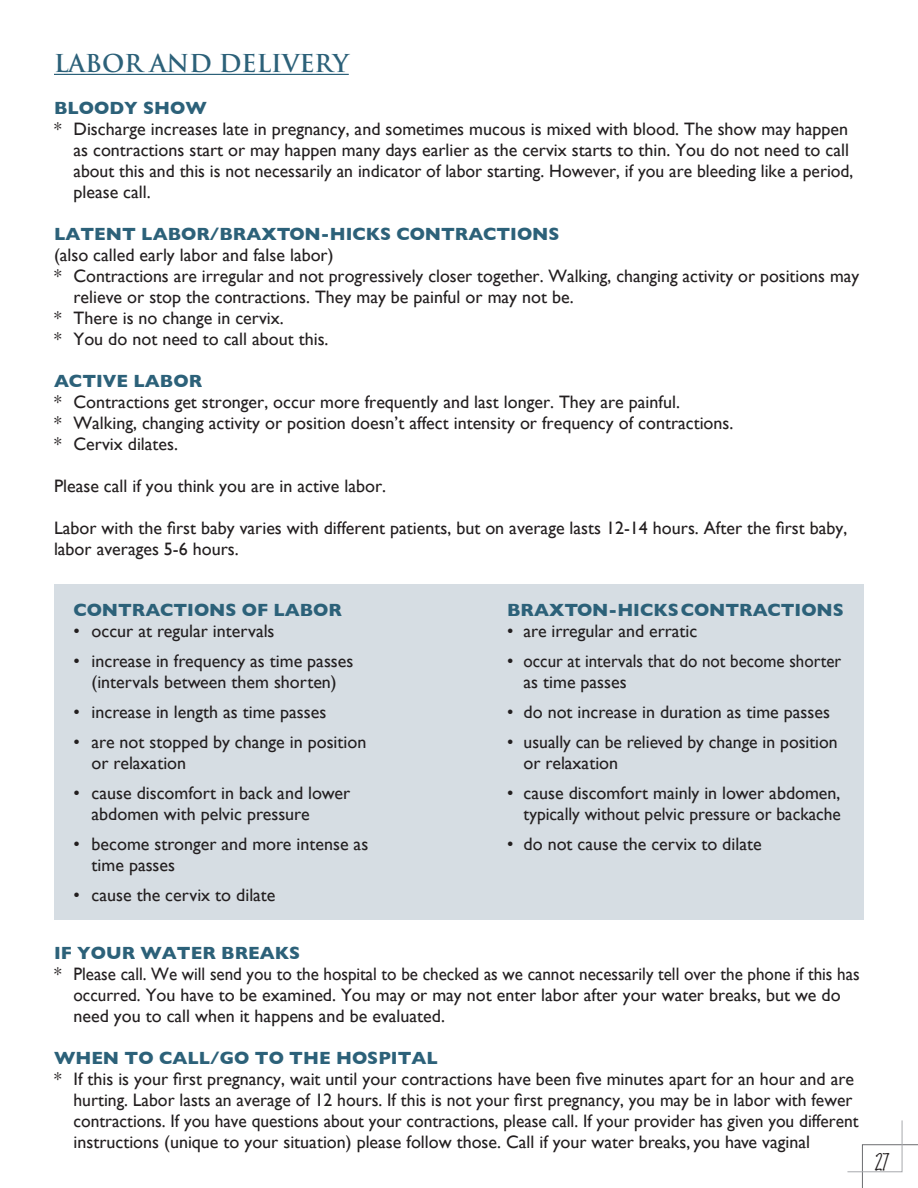
<style>
.page{position:relative;width:918px;height:1188px;background:#fff}
.page>*{position:absolute;margin:0;border:0;box-sizing:border-box;transform-origin:0 0}
.t1{font:700 24px "Trajan Pro";color:#2c6179}
.t2{font:21px "Marker Fine Point";color:#231f20}
.t3{font:18px/21px "Gill Sans";color:#231f20}
.t4{font:700 18px "Gill Sans";color:#2c6179}
</style>
<div class="page">
<hr style="left:54px;top:74px;width:295px;height:1px;background:#2c6179">
<div style="left:54px;top:584px;width:810px;height:336px;background:#d6dde3"></div>
<svg style="left:847px;top:1120px;width:71px;height:68px"></svg>
<p class="t1" style="left:54px;top:48px;width:296px">LABOR AND DELIVERY</p>
<p class="t4" style="left:54px;top:94px;width:154px">BLOODY SHOW</p>
<p class="t3" style="left:54px;top:118px;width:796px;text-align:right">* Discharge increases late in pregnancy, and sometimes mucous is mixed with blood. The show may happen as contractions start or may happen many days earlier as the cervix starts to thin. You do not need to call</p>
<p class="t3" style="left:74px;top:160px;width:782px">about this and this is not necessarily an indicator of labor starting. However, if you are bleeding like a period, please call.</p>
<p class="t4" style="left:54px;top:220px;width:507px">LATENT LABOR/BRAXTON-HICKS CONTRACTIONS</p>
<p class="t3" style="left:54px;top:244px;width:281px">(also called early labor and false labor)</p>
<p class="t3" style="left:54px;top:265px;width:807px">* Contractions are irregular and not progressively closer together. Walking, changing activity or positions may</p>
<p class="t3" style="left:74px;top:286px;width:502px">relieve or stop the contractions. They may be painful or may not be.</p>
<p class="t3" style="left:54px;top:307px;width:231px">* There is no change in cervix.</p>
<p class="t3" style="left:54px;top:328px;width:276px">* You do not need to call about this.</p>
<p class="t4" style="left:54px;top:367px;width:150px">ACTIVE LABOR</p>
<p class="t3" style="left:54px;top:391px;width:627px">* Contractions get stronger, occur more frequently and last longer. They are painful.</p>
<p class="t3" style="left:54px;top:412px;width:681px">* Walking, changing activity or position doesn’t affect intensity or frequency of contractions.</p>
<p class="t3" style="left:54px;top:433px;width:126px">* Cervix dilates.</p>
<p class="t3" style="left:54px;top:475px;width:334px">Please call if you think you are in active labor.</p>
<p class="t3" style="left:54px;top:517px;width:795px">Labor with the first baby varies with different patients, but on average lasts 12-14 hours. After the first baby, labor averages 5-6 hours.</p>
<p class="t4" style="left:74px;top:596px;width:270px">CONTRACTIONS OF LABOR</p>
<p class="t4" style="left:507px;top:596px;width:338px">BRAXTON-HICKS CONTRACTIONS</p>
<p class="t3" style="left:74px;top:620px;width:203px">• occur at regular intervals</p>
<p class="t3" style="left:507px;top:620px;width:192px">• are irregular and erratic</p>
<p class="t3" style="left:74px;top:650px;width:281px">• increase in frequency as time passes</p>
<p class="t3" style="left:507px;top:650px;width:336px">• occur at intervals that do not become shorter</p>
<p class="t3" style="left:92px;top:671px;width:247px">(intervals between them shorten)</p>
<p class="t3" style="left:524px;top:671px;width:105px">as time passes</p>
<p class="t3" style="left:74px;top:701px;width:254px">• increase in length as time passes</p>
<p class="t3" style="left:507px;top:701px;width:324px">• do not increase in duration as time passes</p>
<p class="t3" style="left:74px;top:731px;width:294px">• are not stopped by change in position</p>
<p class="t3" style="left:507px;top:731px;width:332px">• usually can be relieved by change in position</p>
<p class="t3" style="left:92px;top:752px;width:96px">or relaxation</p>
<p class="t3" style="left:524px;top:752px;width:96px">or relaxation</p>
<p class="t3" style="left:74px;top:782px;width:278px">• cause discomfort in back and lower</p>
<p class="t3" style="left:507px;top:782px;width:335px">• cause discomfort mainly in lower abdomen,</p>
<p class="t3" style="left:92px;top:803px;width:220px">abdomen with pelvic pressure</p>
<p class="t3" style="left:524px;top:803px;width:319px">typically without pelvic pressure or backache</p>
<p class="t3" style="left:74px;top:833px;width:296px">• become stronger and more intense as</p>
<p class="t3" style="left:507px;top:833px;width:256px">• do not cause the cervix to dilate</p>
<p class="t3" style="left:92px;top:854px;width:85px">time passes</p>
<p class="t3" style="left:74px;top:884px;width:204px">• cause the cervix to dilate</p>
<p class="t4" style="left:54px;top:938px;width:248px">IF YOUR WATER BREAKS</p>
<p class="t3" style="left:74px;top:963px;width:788px;text-indent:-20px">* Please call. We will send you to the hospital to be checked as we cannot necessarily tell over the phone if this has occurred. You have to be examined. You may or may not enter labor after your water breaks, but we do need you to call when it happens and be evaluated.</p>
<p class="t4" style="left:54px;top:1043px;width:385px">WHEN TO CALL/GO TO THE HOSPITAL</p>
<p class="t3" style="left:54px;top:1068px;width:802px">* If this is your first pregnancy, wait until your contractions have been five minutes apart for an hour and are</p>
<p class="t3" style="left:74px;top:1089px;width:781px">hurting. Labor lasts an average of 12 hours. If this is not your first pregnancy, you may be in labor with fewer</p>
<p class="t3" style="left:74px;top:1110px;width:787px">contractions. If you have questions about your contractions, please call. If your provider has given you different</p>
<p class="t3" style="left:74px;top:1131px;width:738px">instructions (unique to your situation) please follow those. Call if your water breaks, you have vaginal</p>
<p class="t2" style="left:876px;top:1149px;width:16px">27</p>
</div>
